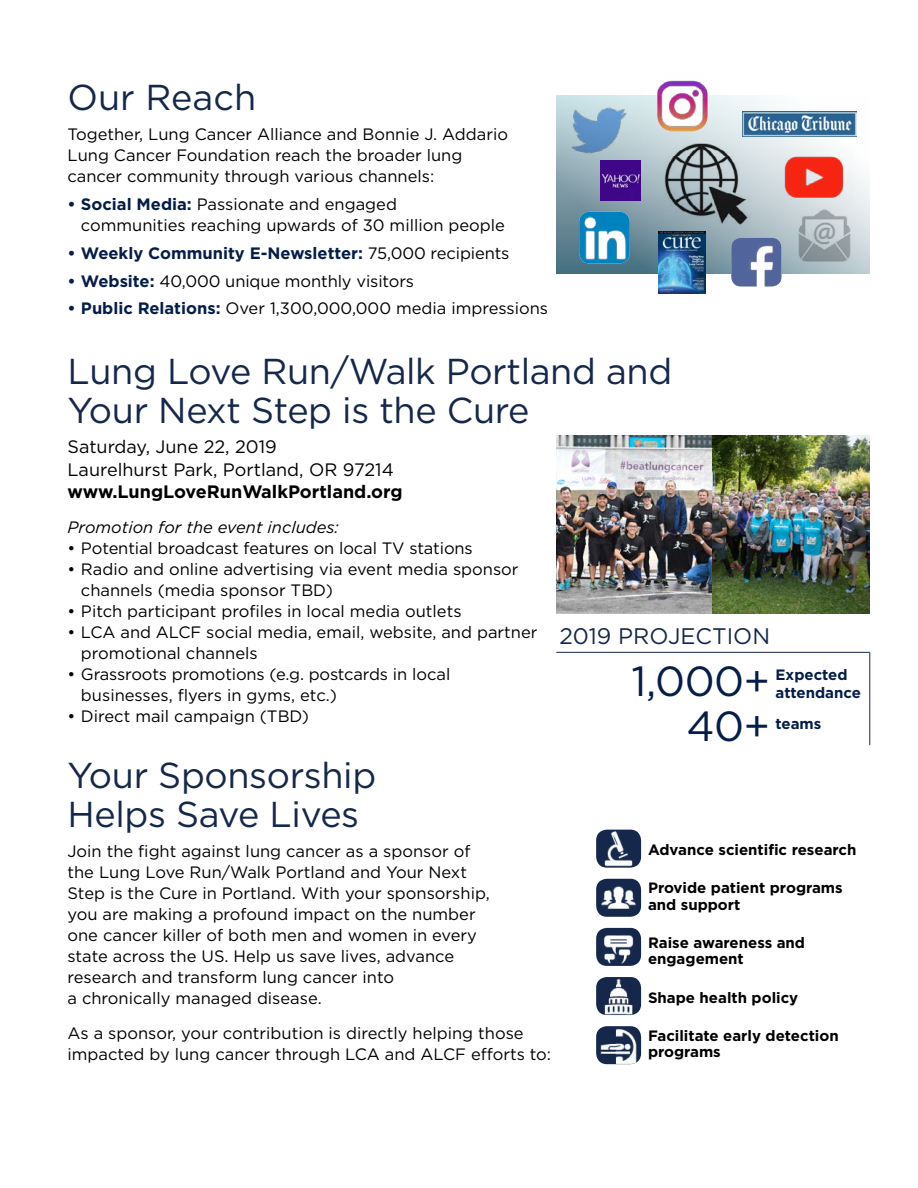
<style>
.page{position:relative;width:918px;height:1188px;background:#fff}
.page>*{position:absolute;margin:0;border:0;box-sizing:border-box;transform-origin:0 0}
.t1{font:42px/45px "Gotham";color:#051d49;text-align:right}
.t2{font:36px/39px "Gotham";letter-spacing:-.01em;color:#15284b}
.t3{font:22.5px "Gotham";color:#15284b}
.t4{font:18px/22.5px "Gotham";color:#000}
.t5{font:700 18px "Gotham";letter-spacing:-.01em;color:#000}
.t6{font:16.5px/21px "Gotham";color:#000}
.t7{font:700 16.5px "Gotham";letter-spacing:-.005em;color:#051d49}
.t8{font:italic 16.5px "Gotham";color:#000}
.t9{font:700 15px/16.5px "Gotham";color:#000}
.t10{font:700 15px/18px "Gotham";color:#051d49}
.s1{font-weight:700;color:#051d49}
.s2{font-weight:400;color:#000}
</style>
<div class="page">
<svg style="left:556px;top:95px;width:313px;height:178px"></svg>
<img style="left:660px;top:140px;width:95px;height:88px">
<img style="left:657px;top:80px;width:51px;height:51px">
<img style="left:775px;top:146px;width:78px;height:57px">
<img style="left:579px;top:212px;width:51px;height:52px">
<img style="left:560px;top:95px;width:81px;height:68px">
<img style="left:731px;top:238px;width:51px;height:49px">
<img style="left:601px;top:160px;width:40px;height:41px">
<img style="left:742px;top:111px;width:114px;height:26px">
<img style="left:658px;top:231px;width:47px;height:62px">
<hr style="left:556px;top:652px;width:314px;height:1px;background:#15284b">
<hr style="left:869px;top:652px;width:1px;height:93px;background:#15284b">
<img style="left:794px;top:208px;width:61px;height:61px">
<div style="left:596px;top:879px;width:45px;height:38px;background:#15284b;border-radius:11px"></div>
<img style="left:600px;top:879px;width:38px;height:38px">
<div style="left:596px;top:928px;width:45px;height:38px;background:#15284b;border-radius:11px"></div>
<img style="left:600px;top:935px;width:38px;height:29px">
<div style="left:596px;top:1026px;width:45px;height:38px;background:#15284b;border-radius:11px"></div>
<img style="left:600px;top:1027px;width:38px;height:37px">
<div style="left:596px;top:977px;width:45px;height:38px;background:#15284b;border-radius:11px"></div>
<img style="left:600px;top:977px;width:38px;height:38px">
<div style="left:596px;top:830px;width:45px;height:38px;background:#15284b;border-radius:11px"></div>
<img style="left:600px;top:830px;width:38px;height:38px">
<img style="left:556px;top:435px;width:313px;height:179px">
<h2 class="t2" style="left:68px;top:77px;width:190px">Our Reach</h2>
<p class="t6" style="left:68px;top:124px;width:442px">Together, Lung Cancer Alliance and Bonnie J. Addario<br>Lung Cancer Foundation reach the broader lung cancer community through various channels:</p>
<p class="t6" style="left:81px;top:193px;width:425px;text-indent:-13px"><span class="s1">• Social Media:</span> Passionate and engaged communities reaching upwards of 30 million people</p>
<p class="t7" style="left:68px;top:242px;width:444px">• Weekly Community E-Newsletter: <span class="s2">75,000 recipients</span></p>
<p class="t6" style="left:68px;top:270px;width:348px"><span class="s1">• Website:</span> 40,000 unique monthly visitors</p>
<p class="t6" style="left:68px;top:298px;width:482px"><span class="s1">• Public Relations:</span> Over 1,300,000,000 media impressions</p>
<h2 class="t2" style="left:68px;top:351px;width:606px">Lung Love Run/Walk Portland and<br>Your Next Step is the Cure</h2>
<p class="t4" style="left:68px;top:435px;width:328px">Saturday, June 22, 2019<br>Laurelhurst Park, Portland, OR 97214</p>
<p class="t5" style="left:68px;top:480px;width:337px">www.LungLoveRunWalkPortland.org</p>
<p class="t8" style="left:68px;top:517px;width:273px">Promotion for the event includes:</p>
<p class="t6" style="left:68px;top:537px;width:407px">• Potential broadcast features on local TV stations</p>
<p class="t6" style="left:81px;top:558px;width:439px;text-indent:-13px">• Radio and online advertising via event media sponsor channels (media sponsor TBD)</p>
<p class="t6" style="left:68px;top:600px;width:396px">• Pitch participant profiles in local media outlets</p>
<p class="t6" style="left:81px;top:621px;width:458px;text-indent:-13px">• LCA and ALCF social media, email, website, and partner promotional channels</p>
<p class="t6" style="left:81px;top:663px;width:371px;text-indent:-13px">• Grassroots promotions (e.g. postcards in local businesses, flyers in gyms, etc.)</p>
<p class="t6" style="left:68px;top:705px;width:243px">• Direct mail campaign (TBD)</p>
<h2 class="t2" style="left:68px;top:755px;width:310px">Your Sponsorship<br>Helps Save Lives</h2>
<p class="t6" style="left:68px;top:841px;width:424px">Join the fight against lung cancer as a sponsor of the Lung Love Run/Walk Portland and Your Next Step is the Cure in Portland. With your sponsorship, you are making a profound impact on the number one cancer killer of both men and women in every state across the US. Help us save lives, advance research and transform lung cancer into<br>a chronically managed disease.</p>
<p class="t6" style="left:68px;top:1022px;width:485px">As a sponsor, your contribution is directly helping those impacted by lung cancer through LCA and ALCF efforts to:</p>
<h3 class="t3" style="left:559px;top:621px;width:90px">2019 Projection</h3>
<h1 class="t1" style="left:631px;top:657px;width:140px">1,000+<br>40+</h1>
<p class="t10" style="left:776px;top:665px;width:87px">Expected attendance</p>
<p class="t10" style="left:776px;top:715px;width:47px">teams</p>
<p class="t9" style="left:648px;top:842px;width:210px">Advance scientific research</p>
<p class="t9" style="left:648px;top:880px;width:196px">Provide patient programs and support</p>
<p class="t9" style="left:648px;top:934px;width:159px">Raise awareness and engagement</p>
<p class="t9" style="left:648px;top:989px;width:152px">Shape health policy</p>
<p class="t9" style="left:648px;top:1027px;width:192px">Facilitate early detection programs</p>
</div>
